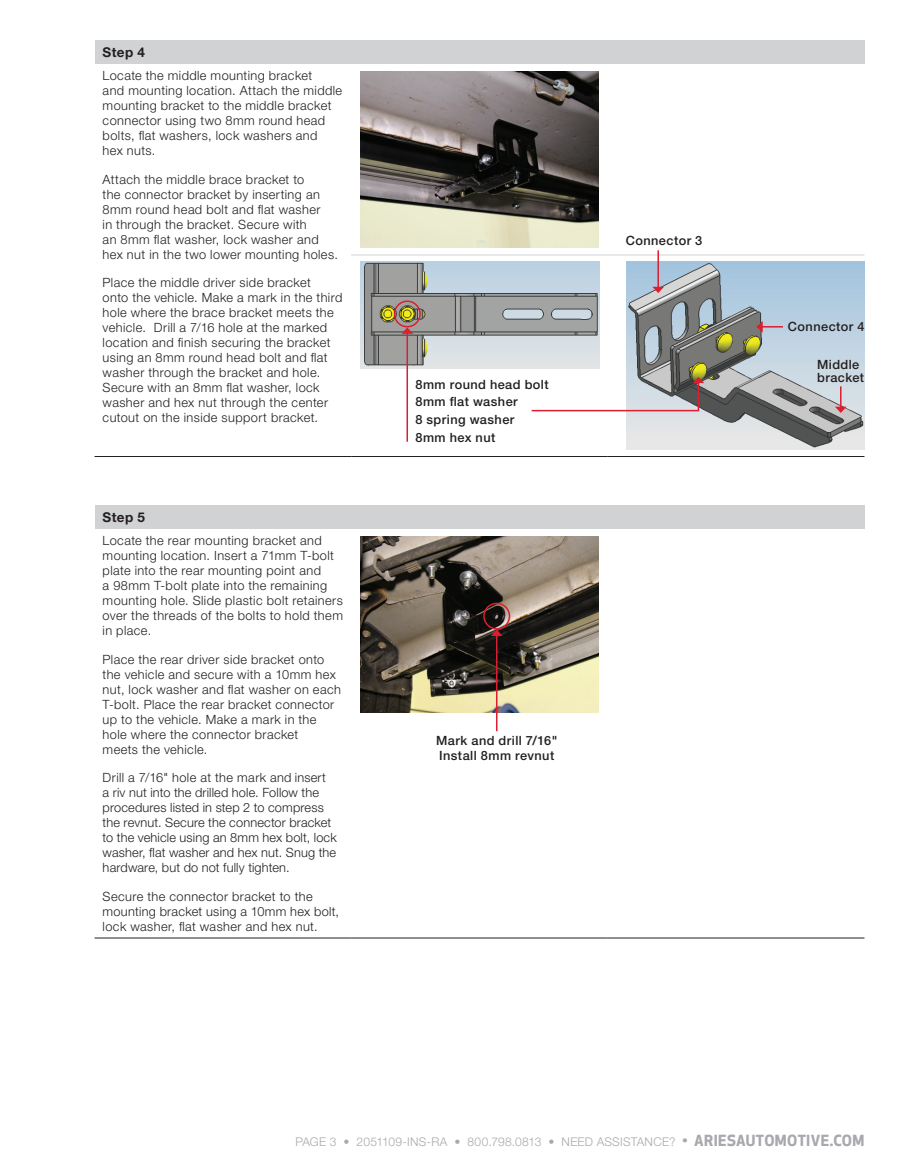
<style>
.page{position:relative;width:905px;height:1175px;background:#fff}
.page>*{position:absolute;margin:0;border:0;box-sizing:border-box;transform-origin:0 0}
.t1{font:700 13.5px "Helvetica Neue LT Std";letter-spacing:.03em;color:#231f20}
.t2{font:300 12.75px/15px "Helvetica Neue LT Std";letter-spacing:.03em;color:#231f20}
.t3{font:500 12.75px/17.7px "Helvetica Neue LT Std";letter-spacing:.035em;color:#231f20}
.t4{font:300 12px "Helvetica Neue LT Std";letter-spacing:.02em;color:#a8a9ad}
.s1{font-family:"Apex New";font-weight:500;font-size:15px}
.s2{font-family:"Apex New";font-weight:700;font-size:15px}
</style>
<div class="page">
<div style="left:94px;top:40px;width:770px;height:24px;background:#d1d2d4"></div>
<hr style="left:351px;top:254px;width:257px;height:1px;background:#d1d2d4">
<hr style="left:608px;top:254px;width:256px;height:1px;background:#d1d2d4">
<hr style="left:94px;top:456px;width:257px;height:1px;background:#231f20">
<hr style="left:351px;top:456px;width:257px;height:1px;background:#231f20">
<hr style="left:608px;top:456px;width:256px;height:1px;background:#231f20">
<img style="left:360px;top:71px;width:239px;height:177px">
<img style="left:360px;top:262px;width:239px;height:106px">
<img style="left:626px;top:262px;width:238px;height:187px">
<div style="left:94px;top:505px;width:770px;height:24px;background:#d1d2d4"></div>
<hr style="left:94px;top:937px;width:257px;height:1px;background:#231f20">
<hr style="left:351px;top:937px;width:257px;height:1px;background:#231f20">
<hr style="left:608px;top:937px;width:256px;height:1px;background:#231f20">
<img style="left:360px;top:536px;width:239px;height:177px">
<div style="left:394px;top:300px;width:27px;height:27px;border:2px solid #db1e30;border-radius:50%"></div>
<hr style="left:406px;top:333px;width:2px;height:109px;background:#db1e30">
<svg style="left:401px;top:327px;width:12px;height:7px"></svg>
<svg style="left:531px;top:377px;width:173px;height:35px"></svg>
<hr style="left:657px;top:250px;width:2px;height:37px;background:#db1e30">
<svg style="left:652px;top:287px;width:12px;height:6px"></svg>
<svg style="left:756px;top:321px;width:27px;height:12px"></svg>
<svg style="left:834px;top:386px;width:12px;height:27px"></svg>
<div style="left:483px;top:602px;width:27px;height:27px;border:2px solid #db1e30;border-radius:50%"></div>
<hr style="left:496px;top:635px;width:1px;height:96px;background:#db1e30">
<svg style="left:491px;top:629px;width:11px;height:7px"></svg>
<p class="t1" style="left:103px;top:44px;width:44px">Step 4</p>
<p class="t2" style="left:103px;top:68px;width:241px">Locate the middle mounting bracket<br>and mounting location. Attach the middle mounting bracket to the middle bracket connector using two 8mm round head bolts, flat washers, lock washers and<br>hex nuts.</p>
<p class="t2" style="left:103px;top:171px;width:237px">Attach the middle brace bracket to<br>the connector bracket by inserting an 8mm round head bolt and flat washer<br>in through the bracket. Secure with<br>an 8mm flat washer, lock washer and hex nut in the two lower mounting holes.</p>
<p class="t2" style="left:103px;top:275px;width:241px">Place the middle driver side bracket<br>onto the vehicle. Make a mark in the third hole where the brace bracket meets the vehicle. Drill a 7/16 hole at the marked location and finish securing the bracket using an 8mm round head bolt and flat washer through the bracket and hole.<br>Secure with an 8mm flat washer, lock washer and hex nut through the center cutout on the inside support bracket.</p>
<p class="t1" style="left:103px;top:509px;width:44px">Step 5</p>
<p class="t2" style="left:103px;top:533px;width:242px">Locate the rear mounting bracket and mounting location. Insert a 71mm T-bolt plate into the rear mounting point and<br>a 98mm T-bolt plate into the remaining mounting hole. Slide plastic bolt retainers over the threads of the bolts to hold them in place.</p>
<p class="t2" style="left:103px;top:651px;width:240px">Place the rear driver side bracket onto the vehicle and secure with a 10mm hex nut, lock washer and flat washer on each T-bolt. Place the rear bracket connector up to the vehicle. Make a mark in the hole where the connector bracket<br>meets the vehicle.</p>
<p class="t2" style="left:103px;top:770px;width:236px">Drill a 7/16" hole at the mark and insert<br>a riv nut into the drilled hole. Follow the procedures listed in step 2 to compress the revnut. Secure the connector bracket to the vehicle using an 8mm hex bolt, lock washer, flat washer and hex nut. Snug the hardware, but do not fully tighten.</p>
<p class="t2" style="left:103px;top:888px;width:238px">Secure the connector bracket to the mounting bracket using a 10mm hex bolt, lock washer, flat washer and hex nut.</p>
<p class="t3" style="left:415px;top:375px;width:135px">8mm round head bolt<br>8mm flat washer<br>8 spring washer<br>8mm hex nut</p>
<p class="t3" style="left:626px;top:232px;width:78px">Connector 3</p>
<p class="t3" style="left:436px;top:733px;width:123px;line-height:15px">Mark and drill 7/16"<br>Install 8mm revnut</p>
<p class="t3" style="left:788px;top:318px;width:78px">Connector 4</p>
<p class="t3" style="left:817px;top:358px;width:49px;line-height:12.8px">Middle bracket</p>
<p class="t4" style="left:295px;top:1134px;width:570px">PAGE 3 • 2051109-INS-RA • 800.798.0813 • NEED ASSISTANCE? <span class="s1">•</span> <span class="s2">ARIESAUTOMOTIVE.COM</span></p>
</div>
